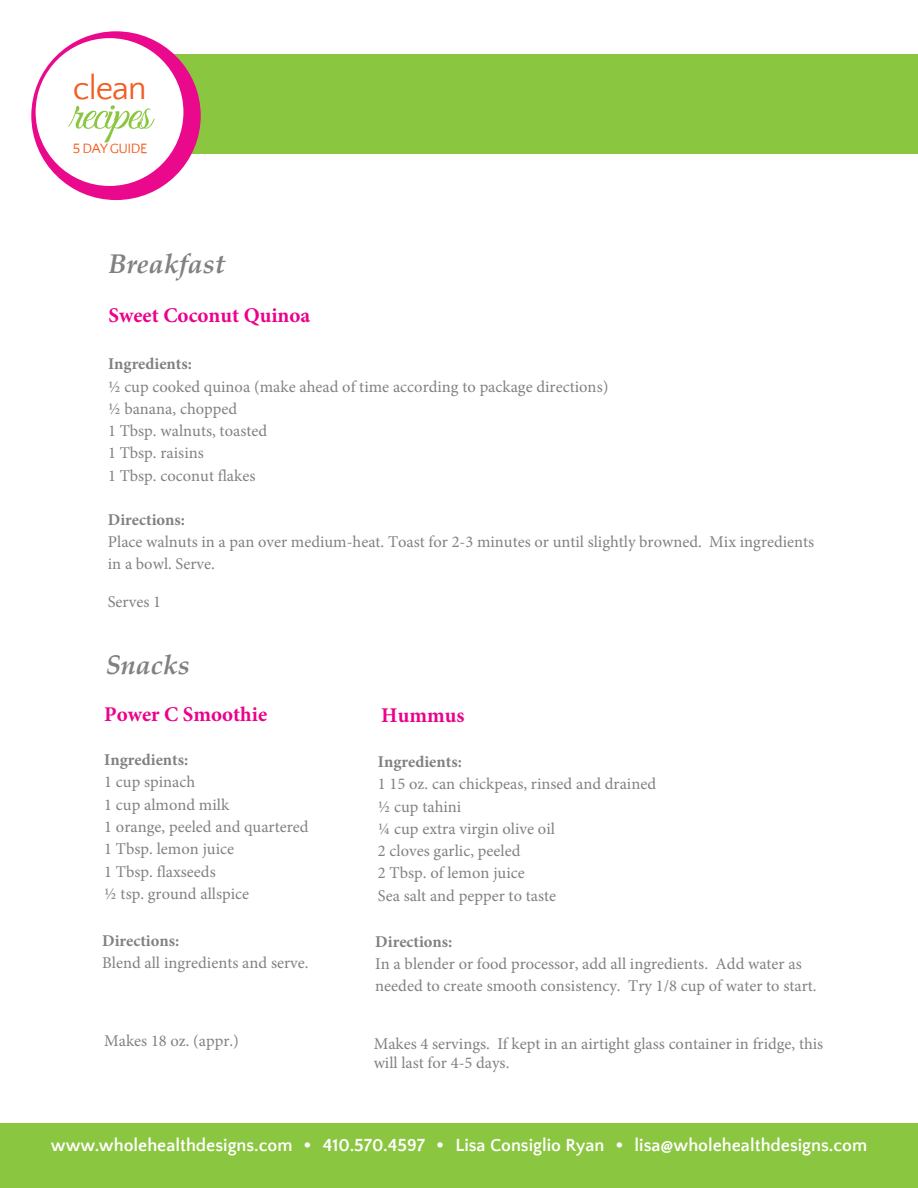
<style>
.page{position:relative;width:918px;height:1188px;background:#fff}
.page>*{position:absolute;margin:0;border:0;box-sizing:border-box;transform-origin:0 0}
.t1{font:50.85px "Great Vibes";letter-spacing:-.03em;color:#8bc640}
.t2{font:33.75px "Quattrocento Sans";letter-spacing:-.03em;color:#f25d21}
.t3{font:italic 700 27px "Palatino Linotype";color:#818181}
.t4{font:700 21px "Minion Pro";color:#ec008b}
.t5{font:700 18px "Quattrocento Sans";color:#fff}
.t6{font:16.5px/22.4px "Minion Pro";color:#818181}
.t7{font:700 16.5px "Minion Pro";color:#818181}
.t8{font:13.95px "Quattrocento Sans";letter-spacing:-.04em;color:#f25d21}
.s1{font-size:37.5px}
</style>
<div class="page">
<div style="left:161px;top:54px;width:757px;height:100px;background:#8bc640"></div>
<div style="left:0;top:1123px;width:918px;height:65px;background:#8bc640"></div>
<div style="left:31px;top:31px;width:170px;height:169px;background:#ea098c;border-radius:50%"></div>
<div style="left:36px;top:38px;width:147px;height:148px;background:#fff;border-radius:50%"></div>
<h2 class="t2" style="left:73px;top:70px;width:75px">clean</h2>
<h1 class="t1" style="left:70px;top:85px;width:83px">recipes</h1>
<p class="t8" style="left:73px;top:141px;width:76px">5 DAY GUIDE</p>
<h3 class="t3" style="left:108px;top:245px;width:119px">Breakfast</h3>
<p class="t4" style="left:108px;top:300px;width:203px">Sweet Coconut Quinoa</p>
<p class="t7" style="left:108px;top:353px;width:85px">Ingredients:</p>
<p class="t6" style="left:108px;top:375px;width:502px">½ cup cooked quinoa (make ahead of time according to package directions) ½ banana, chopped<br>1 Tbsp. walnuts, toasted<br>1 Tbsp. raisins<br>1 Tbsp. coconut flakes</p>
<p class="t7" style="left:108px;top:508px;width:79px">Directions:</p>
<p class="t6" style="left:108px;top:531px;width:708px">Place walnuts in a pan over medium-heat. Toast for 2-3 minutes or until slightly browned. Mix ingredients in a bowl. Serve.</p>
<p class="t6" style="left:108px;top:591px;width:55px">Serves 1</p>
<h3 class="t3" style="left:106px;top:645px;width:86px">Snacks</h3>
<p class="t4" style="left:104px;top:699px;width:164px">Power C Smoothie</p>
<p class="t7" style="left:104px;top:749px;width:85px">Ingredients:</p>
<p class="t6" style="left:104px;top:771px;width:206px">1 cup spinach<br>1 cup almond milk<br>1 orange, peeled and quartered<br>1 Tbsp. lemon juice<br>1 Tbsp. flaxseeds<br>½ tsp. ground allspice</p>
<p class="t7" style="left:102px;top:929px;width:79px">Directions:</p>
<p class="t6" style="left:102px;top:952px;width:208px">Blend all ingredients and serve.</p>
<p class="t6" style="left:104px;top:1030px;width:136px">Makes 18 oz. (appr.)</p>
<p class="t4" style="left:381px;top:700px;width:85px">Hummus</p>
<p class="t7" style="left:378px;top:750px;width:85px">Ingredients:</p>
<p class="t6" style="left:378px;top:773px;width:280px">1 15 oz. can chickpeas, rinsed and drained ½ cup tahini<br>¼ cup extra virgin olive oil<br>2 cloves garlic, peeled<br>2 Tbsp. of lemon juice<br>Sea salt and pepper to taste</p>
<p class="t7" style="left:375px;top:930px;width:79px">Directions:</p>
<p class="t6" style="left:375px;top:952px;width:443px">In a blender or food processor, add all ingredients. Add water as needed to create smooth consistency. Try 1/8 cup of water to start.</p>
<p class="t6" style="left:374px;top:1034px;width:451px;line-height:19.8px">Makes 4 servings. If kept in an airtight glass container in fridge, this will last for 4-5 days.</p>
<p class="t5" style="left:51px;top:1135px;width:818px">www.wholehealthdesigns.com <span class="s1">•</span> 410.570.4597 <span class="s1">•</span> Lisa Consiglio Ryan <span class="s1">•</span> lisa@wholehealthdesigns.com</p>
</div>
